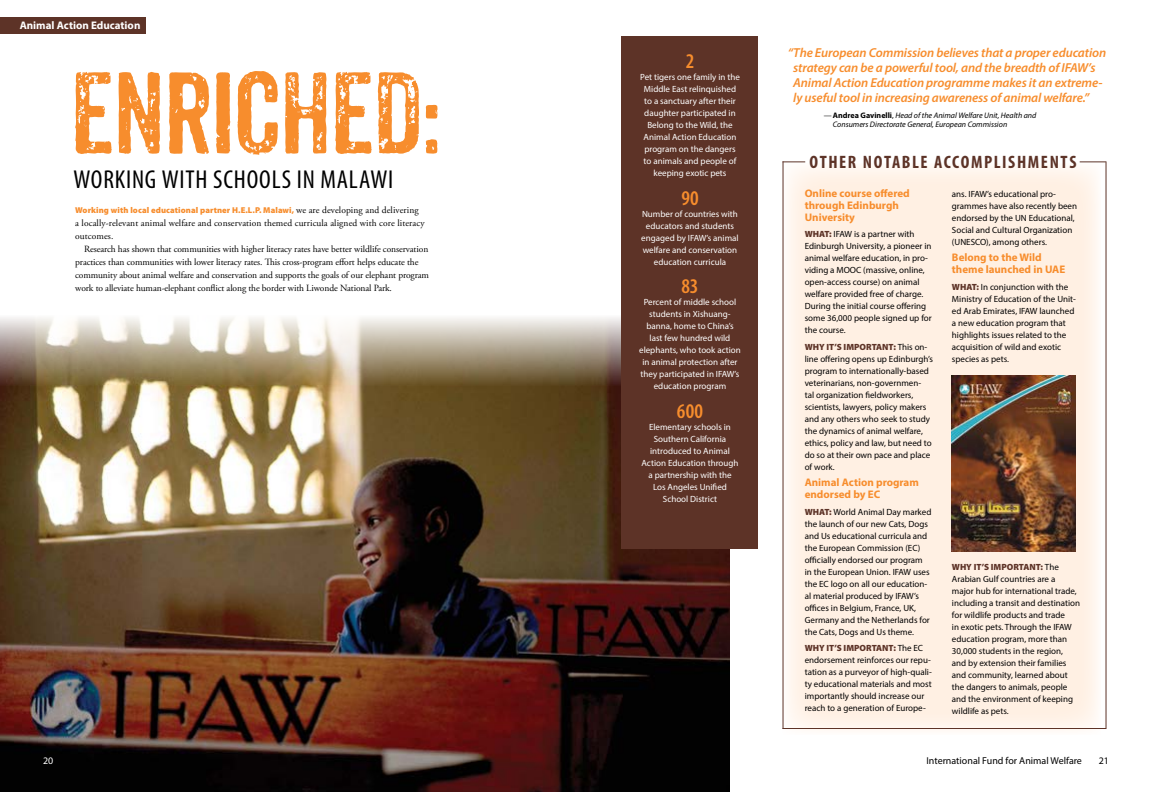
<style>
.page{position:relative;width:1152px;height:792px;background:#fff}
.page>*{position:absolute;margin:0;border:0;box-sizing:border-box;transform-origin:0 0}
.t1{font:112.3px "Anodyne";letter-spacing:-.03em;color:#f78d2d}
.t2{font:condensed 26px "Myriad Pro";letter-spacing:.03em;color:#000}
.t3{font:600 condensed 21px "Myriad Pro";letter-spacing:.01em;color:#f78d2d}
.t4{font:700 condensed 18px "Myriad Pro";letter-spacing:.09em;color:#5d3327}
.t5{font:italic 600 13px/15px "Myriad Pro";letter-spacing:-.01em;color:#f78d2d}
.t6{font:700 11px/12px "Myriad Pro";color:#f78d2d}
.t7{font:700 11px "Myriad Pro";color:#fff}
.t8{font:10px "Myriad Pro";color:#000}
.t9{font:10px "Myriad Pro";color:#fff}
.t10{font:9.5px/13px "Adobe Garamond Pro";letter-spacing:-.01em;color:#000}
.t11{font:9.5px/13px "Adobe Garamond Pro";letter-spacing:.01em;color:#000}
.t12{font:9px/12px "Myriad Pro";color:#000}
.t13{font:9px/12px "Myriad Pro";color:#fff;text-align:center}
.t14{font:900 8.5px "Myriad Pro";letter-spacing:.01em;color:#f78d2d}
.t15{font:italic 8px/9.6px "Myriad Pro";color:#000}
.s1{font-family:"Adobe Garamond Pro";font-weight:400;font-size:9.5px;color:#000}
.s2{font-style:normal}
.s3{font-weight:700;font-style:normal}
.s4{font-weight:900;color:#5d3327}
</style>
<div class="page">
<img style="left:0;top:396px;width:730px;height:396px">
<svg style="left:0;top:298px;width:622px;height:98px"></svg>
<div style="left:0;top:17px;width:146px;height:17px;background:#5d3327"></div>
<div style="left:622px;top:36px;width:136px;height:513px;background:#5d3327"></div>
<div style="left:782px;top:163px;width:319px;height:572px;background:#fff0e3"></div>
<img style="left:952px;top:375px;width:124px;height:177px">
<svg style="left:784px;top:161px;width:21px;height:1px"></svg>
<svg style="left:1080px;top:161px;width:26px;height:1px"></svg>
<hr style="left:783px;top:728px;width:323px;height:1px;background:#5d3327">
<hr style="left:783px;top:161px;width:1px;height:568px;background:#5d3327">
<hr style="left:1106px;top:161px;width:1px;height:568px;background:#5d3327">
<p class="t7" style="left:20px;top:19px;width:122px">Animal Action Education</p>
<h1 class="t1" style="left:69px;top:46px;width:375px">ENRICHED:</h1>
<h2 class="t2" style="left:73px;top:163px;width:321px">WORKING WITH SCHOOLS IN MALAWI</h2>
<p class="t14" style="left:75px;top:205px;width:345px">Working with local educational partner H.E.L.P. Malawi, <span class="s1">we are developing and delivering</span></p>
<p class="t11" style="left:75px;top:217px;width:351px">a locally-relevant animal welfare and conservation themed curricula aligned with core literacy outcomes.</p>
<p class="t10" style="left:75px;top:243px;width:355px;text-indent:9px">Research has shown that communities with higher literacy rates have better wildlife conservation practices than communities with lower literacy rates. This cross-program effort helps educate the community about animal welfare and conservation and supports the goals of our elephant program work to alleviate human-elephant conflict along the border with Liwonde National Park.</p>
<h3 class="t3" style="left:686px;top:48px;width:10px">2</h3>
<p class="t13" style="left:640px;top:71px;width:101px">Pet tigers one family in the<br>Middle East relinquished to a sanctuary after their daughter participated in<br>Belong to the Wild, the<br>Animal Action Education program on the dangers to animals and people of keeping exotic pets</p>
<h3 class="t3" style="left:681px;top:185px;width:19px">90</h3>
<p class="t13" style="left:641px;top:207px;width:99px">Number of countries with educators and students engaged by IFAW’s animal welfare and conservation education curricula</p>
<h3 class="t3" style="left:681px;top:273px;width:19px">83</h3>
<p class="t13" style="left:639px;top:296px;width:103px">Percent of middle school students in Xishuang&shy;banna, home to China’s last few hundred wild elephants, who took action in animal protection after they participated in IFAW’s education program</p>
<h3 class="t3" style="left:677px;top:398px;width:28px">600</h3>
<p class="t13" style="left:642px;top:420px;width:98px">Elementary schools in<br>Southern California introduced to Animal<br>Action Education through a partnership with the<br>Los Angeles Unified<br>School District</p>
<h3 class="t5" style="left:793px;top:45px;width:314px;text-indent:-5px">“The European Commission believes that a proper education strategy can be a powerful tool, and the breadth of IFAW’s Animal Action Education programme makes it an extreme&shy;ly useful tool in increasing awareness of animal welfare.”</h3>
<p class="t15" style="left:833px;top:110px;width:205px;text-indent:-9px"><span class="s2">—</span> <span class="s3">Andrea Gavinelli</span><span class="s2">,</span> Head of the Animal Welfare Unit, Health and<br>Consumers Directorate General, European Commission</p>
<h3 class="t4" style="left:809px;top:151px;width:269px">OTHER NOTABLE ACCOMPLISHMENTS</h3>
<p class="t6" style="left:805px;top:187px;width:107px">Online course offered through Edinburgh<br>University</p>
<p class="t12" style="left:805px;top:228px;width:129px"><span class="s4">WHAT:</span> IFAW is a partner with<br>Edinburgh University, a pioneer in animal welfare education, in pro&shy;viding a MOOC (massive, online, open-access course) on animal welfare provided free of charge.<br>During the initial course offering some 36,000 people signed up for the course.</p>
<p class="t12" style="left:805px;top:340px;width:130px"><span class="s4">WHY IT’S IMPORTANT:</span> This on&shy;line offering opens up Edinburgh’s program to internationally-based veterinarians, non-governmen-<br>tal organization fieldworkers, scientists, lawyers, policy makers and any others who seek to study the dynamics of animal welfare, ethics, policy and law, but need to do so at their own pace and place of work.</p>
<p class="t6" style="left:805px;top:476px;width:116px">Animal Action program endorsed by EC</p>
<p class="t12" style="left:805px;top:506px;width:128px"><span class="s4">WHAT:</span> World Animal Day marked the launch of our new Cats, Dogs and Us educational curricula and the European Commission (EC) officially endorsed our program in the European Union. IFAW uses the EC logo on all our education&shy;al material produced by IFAW’s offices in Belgium, France, UK,<br>Germany and the Netherlands for the Cats, Dogs and Us theme.</p>
<p class="t12" style="left:805px;top:642px;width:129px"><span class="s4">WHY IT’S IMPORTANT:</span> The EC endorsement reinforces our repu&shy;tation as a purveyor of high-quali&shy;ty educational materials and most importantly should increase our reach to a generation of Europe-</p>
<p class="t12" style="left:952px;top:187px;width:127px">ans. IFAW’s educational pro&shy;grammes have also recently been endorsed by the UN Educational,<br>Social and Cultural Organization (UNESCO), among others.</p>
<p class="t6" style="left:952px;top:251px;width:115px">Belong to the Wild theme launched in UAE</p>
<p class="t12" style="left:952px;top:281px;width:126px"><span class="s4">WHAT:</span> In conjunction with the<br>Ministry of Education of the Unit&shy;ed Arab Emirates, IFAW launched a new education program that highlights issues related to the acquisition of wild and exotic species as pets.</p>
<p class="t12" style="left:952px;top:561px;width:130px"><span class="s4">WHY IT’S IMPORTANT:</span> The<br>Arabian Gulf countries are a<br>major hub for international trade, including a transit and destination for wildlife products and trade<br>in exotic pets. Through the IFAW education program, more than<br>30,000 students in the region,<br>and by extension their families and community, learned about the dangers to animals, people and the environment of keeping wildlife as pets.</p>
<p class="t9" style="left:43px;top:754px;width:12px">20</p>
<p class="t8" style="left:926px;top:754px;width:157px">International Fund for Animal Welfare</p>
<p class="t8" style="left:1099px;top:754px;width:12px">21</p>
</div>
